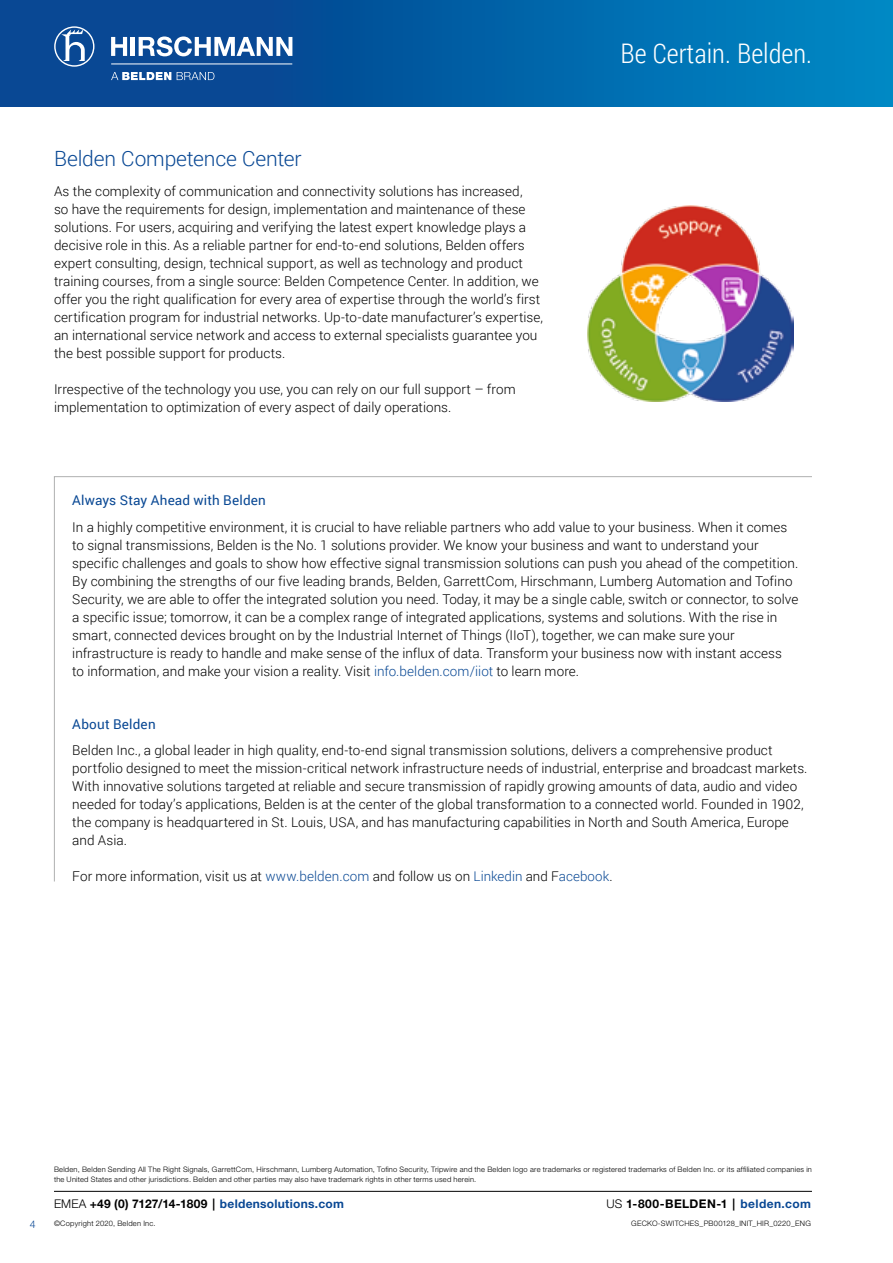
<style>
.page{position:relative;width:893px;height:1263px;background:#fff}
.page>*{position:absolute;margin:0;border:0;box-sizing:border-box;transform-origin:0 0}
.t1{font:300 27px "Roboto Condensed";color:#fff}
.t2{font:300 21px "Roboto";letter-spacing:-.005em;color:#094894}
.t3{font:300 13.5px/18px "Roboto";letter-spacing:.005em;color:#000}
.t4{font:13.5px "Roboto";letter-spacing:.015em;color:#094894}
.t5{font:700 12px "Helvetica Neue LT Std";letter-spacing:.025em;color:#000}
.t6{font:300 10.5px "Helvetica Neue LT Std";color:#094894}
.t7{font:300 7.5px/9.8px "Helvetica Neue LT Std";letter-spacing:.03em;color:#000}
.s1{color:#094894}
.s2{font-size:13.35px;color:#094894}
.s3{font-size:13.35px}
.s4{font-weight:300}
</style>
<div class="page">
<div style="left:0;top:0;width:893px;height:106px;background:linear-gradient(to right,#0a3b89,#0085c2)"></div>
<svg style="left:111px;top:72px;width:60px;height:8px"></svg>
<svg style="left:177px;top:72px;width:37px;height:8px"></svg>
<svg style="left:111px;top:37px;width:16px;height:19px"></svg>
<hr style="left:131px;top:37px;width:4px;height:19px;background:#fff">
<svg style="left:54px;top:26px;width:40px;height:41px;background:#4776af"></svg>
<svg style="left:139px;top:36px;width:153px;height:20px"></svg>
<hr style="left:111px;top:64px;width:181px;height:1px;background:#fff">
<hr style="left:54px;top:1191px;width:758px;height:1px;background:#000">
<img style="left:588px;top:205px;width:205px;height:196px">
<svg style="left:54px;top:476px;width:758px;height:406px"></svg>
<h2 class="t2" style="left:54px;top:144px;width:249px">Belden Competence Center</h2>
<p class="t3" style="left:54px;top:182px;width:491px">As the complexity of communication and connectivity solutions has increased,<br>so have the requirements for design, implementation and maintenance of these solutions. For users, acquiring and verifying the latest expert knowledge plays a decisive role in this. As a reliable partner for end-to-end solutions, Belden offers expert consulting, design, technical support, as well as technology and product training courses, from a single source: Belden Competence Center. In addition, we offer you the right qualification for every area of expertise through the world’s first certification program for industrial networks. Up-to-date manufacturer’s expertise, an international service network and access to external specialists guarantee you the best possible support for products.</p>
<p class="t3" style="left:54px;top:380px;width:463px">Irrespective of the technology you use, you can rely on our full support – from implementation to optimization of every aspect of daily operations.</p>
<h1 class="t1" style="left:620px;top:34px;width:193px">Be Certain. Belden.</h1>
<p class="t4" style="left:72px;top:491px;width:195px">Always Stay Ahead with Belden</p>
<p class="t3" style="left:72px;top:517px;width:728px">In a highly competitive environment, it is crucial to have reliable partners who add value to your business. When it comes to signal transmissions, Belden is the No. 1 solutions provider. We know your business and want to understand your specific challenges and goals to show how effective signal transmission solutions can push you ahead of the competition.<br>By combining the strengths of our five leading brands, Belden, GarrettCom, Hirschmann, Lumberg Automation and Tofino Security, we are able to offer the integrated solution you need. Today, it may be a single cable, switch or connector, to solve a specific issue; tomorrow, it can be a complex range of integrated applications, systems and solutions. With the rise in smart, connected devices brought on by the Industrial Internet of Things (IIoT), together, we can make sure your infrastructure is ready to handle and make sense of the influx of data. Transform your business now with instant access<br>to information, and make your vision a reality. Visit <span class="s1">info.belden.com/iiot</span> to learn more.</p>
<p class="t4" style="left:72px;top:714px;width:85px">About Belden</p>
<p class="t3" style="left:72px;top:741px;width:737px">Belden Inc., a global leader in high quality, end-to-end signal transmission solutions, delivers a comprehensive product portfolio designed to meet the mission-critical network infrastructure needs of industrial, enterprise and broadcast markets.<br>With innovative solutions targeted at reliable and secure transmission of rapidly growing amounts of data, audio and video needed for today’s applications, Belden is at the center of the global transformation to a connected world. Founded in 1902, the company is headquartered in St. Louis, USA, and has manufacturing capabilities in North and South America, Europe and Asia.</p>
<p class="t3" style="left:72px;top:867px;width:542px">For more information, visit us at <span class="s1">www.belden.com</span> and follow us on <span class="s2">Linkedin</span> <span class="s3">and F</span><span class="s2">acebook</span><span class="s3">.</span></p>
<p class="t6" style="left:30px;top:1218px;width:7px">4</p>
<p class="t7" style="left:54px;top:1164px;width:759px">Belden, Belden Sending All The Right Signals, GarrettCom, Hirschmann, Lumberg Automation, Tofino Security, Tripwire and the Belden logo are trademarks or registered trademarks of Belden Inc. or its affiliated companies in the United States and other jurisdictions. Belden and other parties may also have trademark rights in other terms used herein.</p>
<p class="t5" style="left:54px;top:1197px;width:291px"><span class="s4">EMEA</span> +49 (0) 7127/14-1809 | <span class="s1">beldensolutions.com</span></p>
<p class="t5" style="left:606px;top:1197px;width:206px"><span class="s4">US</span> 1-800-BELDEN-1 | <span class="s1">belden.com</span></p>
<p class="t7" style="left:54px;top:1218px;width:103px">©Copyright 2020, Belden Inc.</p>
<p class="t7" style="left:631px;top:1218px;width:181px">GECKO-SWITCHES_PB00128_INIT_HIR_0220_ENG</p>
</div>
